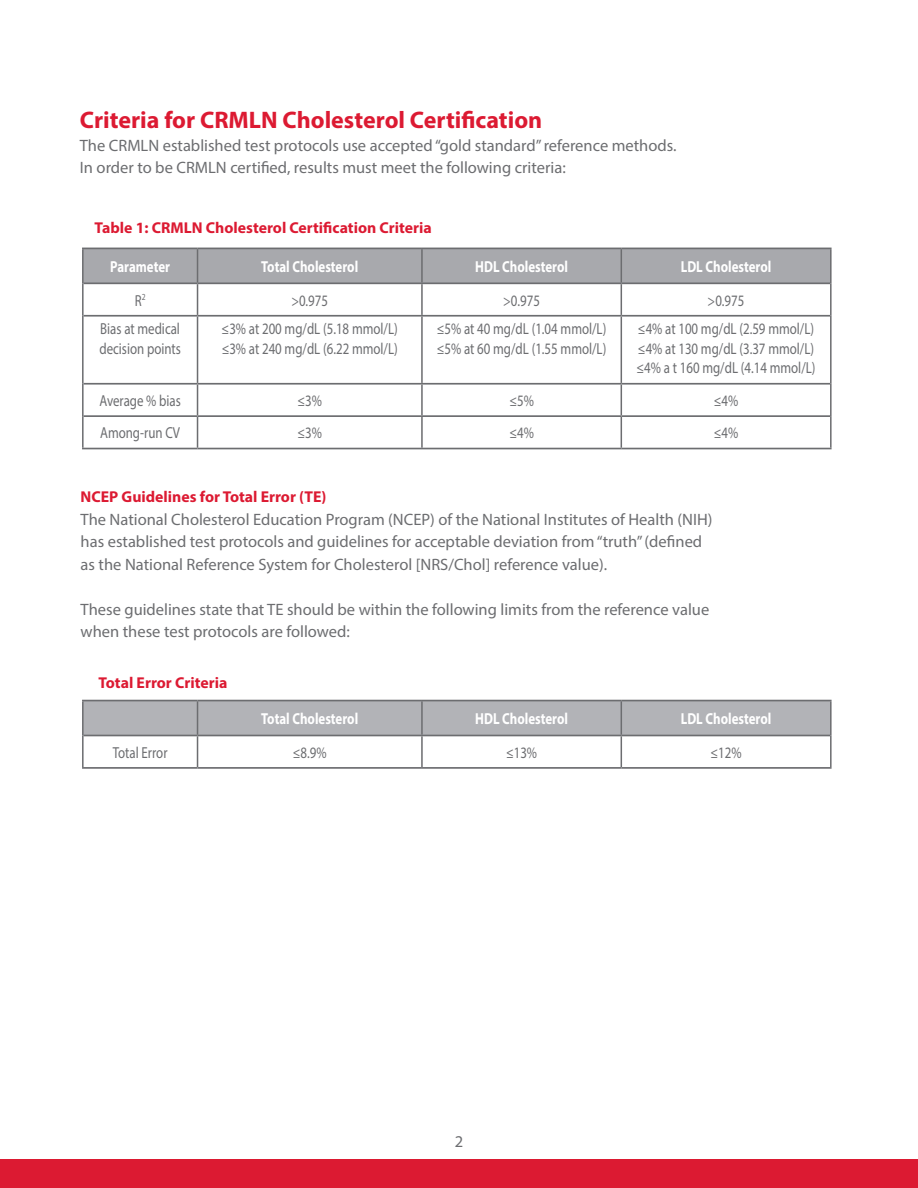
<style>
.page{position:relative;width:918px;height:1188px;background:#fff}
.page>*{position:absolute;margin:0;border:0;box-sizing:border-box;transform-origin:0 0}
.t1{font:700 24px "Myriad Pro";color:#dc1a32}
.t2{font:16.5px/22.5px "Myriad Pro";color:#6c6d70}
.t3{font:15.9px/19.2px "Myriad Pro";color:#6c6d70;scale:.81 1}
.t4{font:700 15.9px "Myriad Pro";color:#fff;scale:.81 1}
.t5{font:700 15.75px "Myriad Pro";color:#dc1a32}
</style>
<div class="page">
<div style="left:84px;top:701px;width:746px;height:34px;background:#b2b3b7"></div>
<hr style="left:82px;top:736px;width:2px;height:31px;background:#6c6d70">
<hr style="left:197px;top:736px;width:1px;height:31px;background:#6c6d70">
<hr style="left:421px;top:736px;width:2px;height:31px;background:#6c6d70">
<hr style="left:621px;top:736px;width:1px;height:31px;background:#6c6d70">
<hr style="left:830px;top:736px;width:2px;height:31px;background:#6c6d70">
<hr style="left:82px;top:767px;width:116px;height:2px;background:#6c6d70">
<hr style="left:198px;top:767px;width:224px;height:2px;background:#6c6d70">
<hr style="left:422px;top:767px;width:199px;height:2px;background:#6c6d70">
<hr style="left:621px;top:767px;width:211px;height:2px;background:#6c6d70">
<hr style="left:82px;top:701px;width:2px;height:35px;background:#6c6d70">
<hr style="left:197px;top:701px;width:1px;height:34px;background:#6c6d70">
<hr style="left:421px;top:701px;width:2px;height:34px;background:#6c6d70">
<hr style="left:621px;top:701px;width:1px;height:34px;background:#6c6d70">
<hr style="left:830px;top:701px;width:2px;height:35px;background:#6c6d70">
<hr style="left:84px;top:735px;width:114px;height:1px;background:#6c6d70">
<hr style="left:198px;top:735px;width:224px;height:1px;background:#6c6d70">
<hr style="left:422px;top:735px;width:199px;height:1px;background:#6c6d70">
<hr style="left:621px;top:735px;width:209px;height:1px;background:#6c6d70">
<hr style="left:82px;top:700px;width:116px;height:1px;background:#6c6d70">
<hr style="left:198px;top:700px;width:224px;height:1px;background:#6c6d70">
<hr style="left:422px;top:700px;width:199px;height:1px;background:#6c6d70">
<hr style="left:621px;top:700px;width:211px;height:1px;background:#6c6d70">
<div style="left:84px;top:249px;width:746px;height:34px;background:#a8a9ad"></div>
<hr style="left:82px;top:283px;width:2px;height:33px;background:#6c6d70">
<hr style="left:197px;top:284px;width:1px;height:31px;background:#6c6d70">
<hr style="left:421px;top:284px;width:2px;height:31px;background:#6c6d70">
<hr style="left:621px;top:284px;width:1px;height:31px;background:#6c6d70">
<hr style="left:830px;top:283px;width:2px;height:33px;background:#6c6d70">
<hr style="left:82px;top:316px;width:2px;height:68px;background:#6c6d70">
<hr style="left:197px;top:317px;width:1px;height:66px;background:#6c6d70">
<hr style="left:421px;top:317px;width:2px;height:66px;background:#6c6d70">
<hr style="left:621px;top:317px;width:1px;height:66px;background:#6c6d70">
<hr style="left:830px;top:316px;width:2px;height:68px;background:#6c6d70">
<hr style="left:82px;top:384px;width:2px;height:32px;background:#6c6d70">
<hr style="left:197px;top:385px;width:1px;height:30px;background:#6c6d70">
<hr style="left:421px;top:385px;width:2px;height:30px;background:#6c6d70">
<hr style="left:621px;top:385px;width:1px;height:30px;background:#6c6d70">
<hr style="left:830px;top:384px;width:2px;height:32px;background:#6c6d70">
<hr style="left:82px;top:416px;width:2px;height:32px;background:#6c6d70">
<hr style="left:197px;top:417px;width:1px;height:31px;background:#6c6d70">
<hr style="left:421px;top:417px;width:2px;height:31px;background:#6c6d70">
<hr style="left:621px;top:417px;width:1px;height:31px;background:#6c6d70">
<hr style="left:830px;top:416px;width:2px;height:32px;background:#6c6d70">
<hr style="left:84px;top:315px;width:114px;height:2px;background:#6c6d70">
<hr style="left:198px;top:315px;width:224px;height:2px;background:#6c6d70">
<hr style="left:422px;top:315px;width:199px;height:2px;background:#6c6d70">
<hr style="left:621px;top:315px;width:209px;height:2px;background:#6c6d70">
<hr style="left:84px;top:383px;width:114px;height:2px;background:#6c6d70">
<hr style="left:198px;top:383px;width:224px;height:2px;background:#6c6d70">
<hr style="left:422px;top:383px;width:199px;height:2px;background:#6c6d70">
<hr style="left:621px;top:383px;width:209px;height:2px;background:#6c6d70">
<hr style="left:84px;top:415px;width:114px;height:2px;background:#6c6d70">
<hr style="left:198px;top:415px;width:224px;height:2px;background:#6c6d70">
<hr style="left:422px;top:415px;width:199px;height:2px;background:#6c6d70">
<hr style="left:621px;top:415px;width:209px;height:2px;background:#6c6d70">
<hr style="left:82px;top:448px;width:116px;height:1px;background:#6c6d70">
<hr style="left:198px;top:448px;width:224px;height:1px;background:#6c6d70">
<hr style="left:422px;top:448px;width:199px;height:1px;background:#6c6d70">
<hr style="left:621px;top:448px;width:211px;height:1px;background:#6c6d70">
<hr style="left:82px;top:249px;width:2px;height:34px;background:#6c6d70">
<hr style="left:197px;top:249px;width:1px;height:34px;background:#6c6d70">
<hr style="left:421px;top:249px;width:2px;height:34px;background:#6c6d70">
<hr style="left:621px;top:249px;width:1px;height:34px;background:#6c6d70">
<hr style="left:830px;top:249px;width:2px;height:34px;background:#6c6d70">
<hr style="left:84px;top:283px;width:114px;height:1px;background:#6c6d70">
<hr style="left:198px;top:283px;width:224px;height:1px;background:#6c6d70">
<hr style="left:422px;top:283px;width:199px;height:1px;background:#6c6d70">
<hr style="left:621px;top:283px;width:209px;height:1px;background:#6c6d70">
<hr style="left:82px;top:248px;width:116px;height:1px;background:#6c6d70">
<hr style="left:198px;top:248px;width:224px;height:1px;background:#6c6d70">
<hr style="left:422px;top:248px;width:199px;height:1px;background:#6c6d70">
<hr style="left:621px;top:248px;width:211px;height:1px;background:#6c6d70">
<div style="left:0;top:1160px;width:918px;height:28px;background:#dc1a32"></div>
<h1 class="t1" style="left:80px;top:104px;width:464px">Criteria for CRMLN Cholesterol Certification</h1>
<p class="t2" style="left:80px;top:134px;width:598px">The CRMLN established test protocols use accepted “gold standard” reference methods.<br>In order to be CRMLN certified, results must meet the following criteria:</p>
<p class="t5" style="left:95px;top:217px;width:339px">Table 1: CRMLN Cholesterol Certification Criteria</p>
<p class="t4" style="left:110px;top:256px;width:75px">Parameter</p>
<p class="t4" style="left:261px;top:256px;width:121px">Total Cholesterol</p>
<p class="t4" style="left:475px;top:256px;width:116px">HDL Cholesterol</p>
<p class="t4" style="left:681px;top:256px;width:113px">LDL Cholesterol</p>
<p class="t3" style="left:135px;top:290px;width:15px">R<sup>2</sup></p>
<p class="t3" style="left:291px;top:290px;width:47px">&gt;0.975</p>
<p class="t3" style="left:503px;top:290px;width:47px">&gt;0.975</p>
<p class="t3" style="left:708px;top:290px;width:47px">&gt;0.975</p>
<p class="t3" style="left:99px;top:319px;width:102px">Bias at medical decision points</p>
<p class="t3" style="left:222px;top:319px;width:219px">≤3% at 200 mg/dL (5.18 mmol/L) ≤3% at 240 mg/dL (6.22 mmol/L)</p>
<p class="t3" style="left:437px;top:319px;width:211px">≤5% at 40 mg/dL (1.04 mmol/L) ≤5% at 60 mg/dL (1.55 mmol/L)</p>
<p class="t3" style="left:637px;top:319px;width:222px;text-align:justify">≤4% at 100 mg/dL (2.59 mmol/L) ≤4% at 130 mg/dL (3.37 mmol/L) ≤4% a t 160 mg/dL (4.14 mmol/L)</p>
<p class="t3" style="left:99px;top:391px;width:102px">Average % bias</p>
<p class="t3" style="left:297px;top:391px;width:32px">≤3%</p>
<p class="t3" style="left:509px;top:391px;width:32px">≤5%</p>
<p class="t3" style="left:714px;top:391px;width:32px">≤4%</p>
<p class="t3" style="left:100px;top:423px;width:100px">Among-run CV</p>
<p class="t3" style="left:297px;top:423px;width:32px">≤3%</p>
<p class="t3" style="left:509px;top:423px;width:32px">≤4%</p>
<p class="t3" style="left:714px;top:423px;width:32px">≤4%</p>
<p class="t5" style="left:81px;top:487px;width:247px">NCEP Guidelines for Total Error (TE)</p>
<p class="t2" style="left:81px;top:508px;width:633px">The National Cholesterol Education Program (NCEP) of the National Institutes of Health (NIH) has established test protocols and guidelines for acceptable deviation from “truth” (defined as the National Reference System for Cholesterol [NRS/Chol] reference value).</p>
<p class="t2" style="left:81px;top:598px;width:630px">These guidelines state that TE should be within the following limits from the reference value when these test protocols are followed:</p>
<p class="t5" style="left:99px;top:672px;width:130px">Total Error Criteria</p>
<p class="t4" style="left:261px;top:708px;width:121px">Total Cholesterol</p>
<p class="t4" style="left:475px;top:708px;width:116px">HDL Cholesterol</p>
<p class="t4" style="left:681px;top:708px;width:113px">LDL Cholesterol</p>
<p class="t3" style="left:113px;top:743px;width:69px">Total Error</p>
<p class="t3" style="left:293px;top:743px;width:43px">≤8.9%</p>
<p class="t3" style="left:506px;top:743px;width:40px">≤13%</p>
<p class="t3" style="left:710px;top:743px;width:40px">≤12%</p>
<p class="t2" style="left:455px;top:1130px;width:10px">2</p>
</div>
